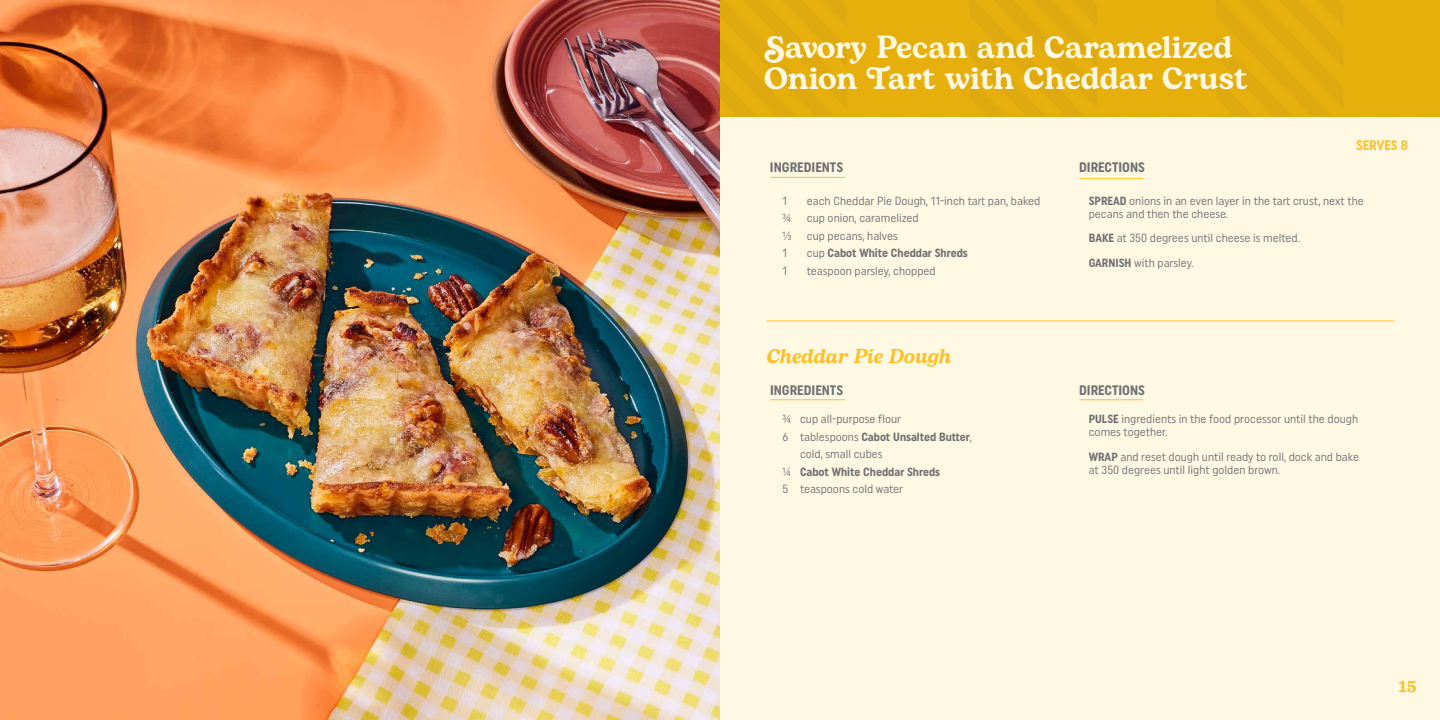
<style>
.page{position:relative;width:1440px;height:720px;background:#fff9e4}
.page>*{position:absolute;margin:0;border:0;box-sizing:border-box;transform-origin:0 0}
.t1{font:600 31.25px/31.2px "Bogart Trial";color:#fff9e4}
.t2{font:italic 600 20px "Bogart Trial";color:#fec026}
.t3{font:700 17.5px "Sentinel";color:#fec026}
.t4{font:700 13.75px "Uniform Condensed";color:#6e6f72}
.t5{font:700 13.75px "Uniform Condensed";color:#fec026}
.t6{font:11.88px/13.1px "Uniform Condensed";color:#6e6f72}
.t7{font:700 11.88px "Uniform Condensed";color:#6e6f72}
.s1{font-weight:400}
.s2{font-weight:700}
</style>
<div class="page">
<img style="left:720px;top:0;width:720px;height:117px">
<img style="left:0;top:0;width:720px;height:720px">
<hr style="left:767px;top:321px;width:628px;height:1px;background:#fec026">
<hr style="left:770px;top:177px;width:75px;height:1px;background:#fec026">
<hr style="left:1079px;top:178px;width:64px;height:1px;background:#fec026">
<hr style="left:770px;top:399px;width:75px;height:1px;background:#fec026">
<hr style="left:1079px;top:399px;width:64px;height:1px;background:#fec026">
<h1 class="t1" style="left:764px;top:32px;width:485px">Savory Pecan and Caramelized<br>Onion Tart with Cheddar Crust</h1>
<p class="t4" style="left:770px;top:159px;width:75px">INGREDIENTS</p>
<p class="t4" style="left:1079px;top:159px;width:67px">DIRECTIONS</p>
<p class="t5" style="left:1356px;top:137px;width:53px">SERVES 8</p>
<p class="t6" style="left:782px;top:194px;width:6px">1</p>
<p class="t6" style="left:807px;top:194px;width:235px">each Cheddar Pie Dough, 11-inch tart pan, baked</p>
<p class="t6" style="left:782px;top:211px;width:10px">¾</p>
<p class="t6" style="left:807px;top:211px;width:113px">cup onion, caramelized</p>
<p class="t6" style="left:782px;top:229px;width:10px">¹⁄₃</p>
<p class="t6" style="left:807px;top:229px;width:93px">cup pecans, halves</p>
<p class="t6" style="left:782px;top:246px;width:6px">1</p>
<p class="t7" style="left:807px;top:246px;width:163px"><span class="s1">cup</span> Cabot White Cheddar Shreds</p>
<p class="t6" style="left:782px;top:264px;width:6px">1</p>
<p class="t6" style="left:807px;top:264px;width:131px">teaspoon parsley, chopped</p>
<h2 class="t2" style="left:767px;top:342px;width:186px">Cheddar Pie Dough</h2>
<p class="t6" style="left:1089px;top:194px;width:277px"><span class="s2">SPREAD</span> onions in an even layer in the tart crust, next the pecans and then the cheese.</p>
<p class="t6" style="left:1089px;top:226px;width:213px;line-height:24.4px"><span class="s2">BAKE</span> at 350 degrees until cheese is melted.<br><span class="s2">GARNISH</span> with parsley.</p>
<p class="t4" style="left:770px;top:382px;width:75px">INGREDIENTS</p>
<p class="t4" style="left:1079px;top:382px;width:67px">DIRECTIONS</p>
<p class="t6" style="left:782px;top:412px;width:120px">¾ cup all-purpose flour</p>
<p class="t7" style="left:782px;top:429px;width:191px"><span class="s1">6 tablespoons</span> Cabot Unsalted Butter<span class="s1">,</span></p>
<p class="t6" style="left:800px;top:447px;width:84px">cold, small cubes</p>
<p class="t7" style="left:782px;top:464px;width:159px"><span class="s1">¼</span> Cabot White Cheddar Shreds</p>
<p class="t6" style="left:782px;top:482px;width:122px">5 teaspoons cold water</p>
<p class="t6" style="left:1089px;top:412px;width:271px"><span class="s2">PULSE</span> ingredients in the food processor until the dough comes together.</p>
<p class="t6" style="left:1089px;top:450px;width:272px"><span class="s2">WRAP</span> and reset dough until ready to roll, dock and bake at 350 degrees until light golden brown.</p>
<h3 class="t3" style="left:1398px;top:673px;width:20px">15</h3>
</div>
